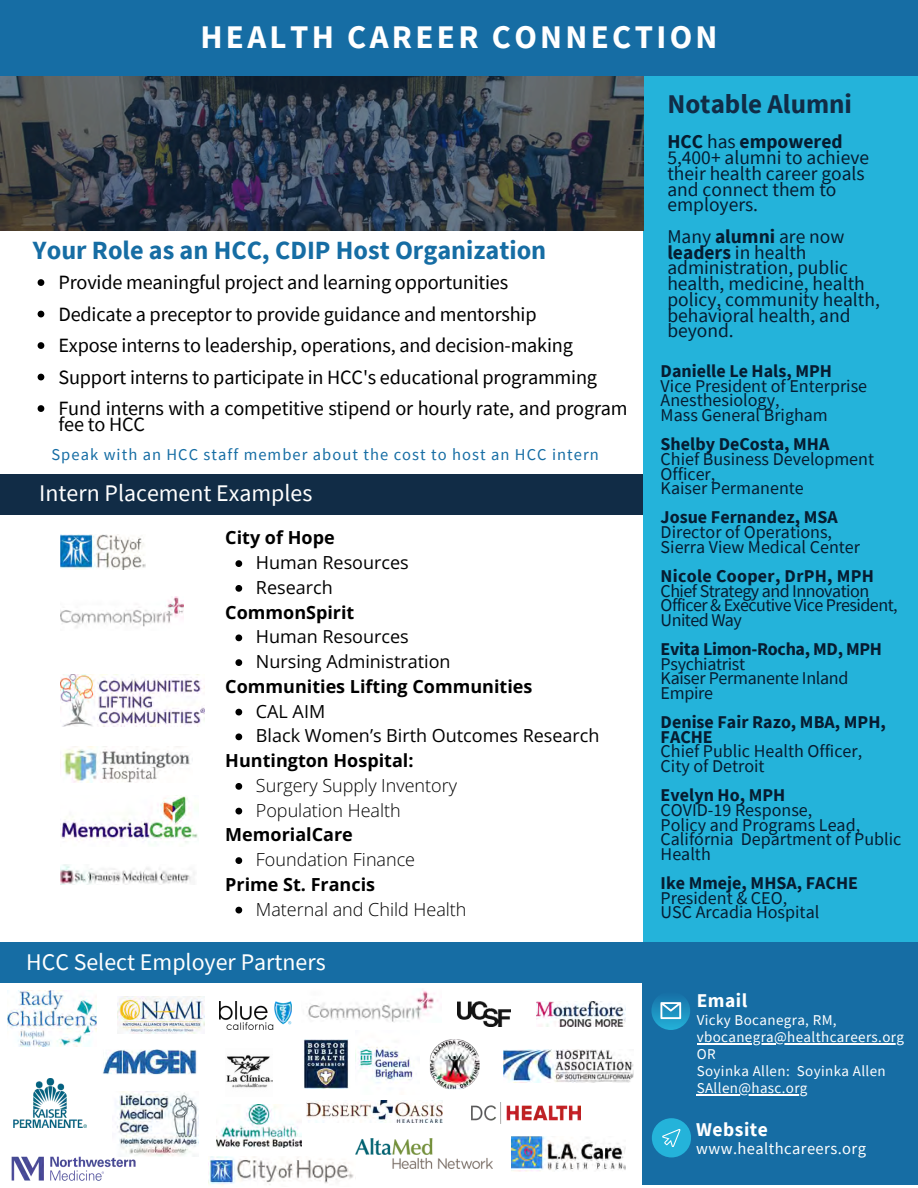
<style>
.page{position:relative;width:918px;height:1188px;background:#fff}
.page>*{position:absolute;margin:0;border:0;box-sizing:border-box;transform-origin:0 0}
.t1{font:700 33px "Source Sans Pro";letter-spacing:.1em;color:#fff}
.t2{font:700 27px "Source Sans Pro";color:#112c46}
.t3{font:700 26.25px "Source Sans Pro";color:#166da4}
.t4{font:23.85px "Source Sans Pro";color:#fff}
.t5{font:20.25px/15.8px "Source Sans Pro";letter-spacing:-.01em;color:#000}
.t6{font:19.5px/15.8px "Source Sans Pro";color:#061c31}
.t7{font:700 19.5px "Source Sans Pro";letter-spacing:.025em;color:#fff}
.t8{font:18px/14.7px "Source Sans Pro";color:#061c31}
.t9{font:700 18px "Open Sans";color:#000}
.t10{font:18px "Open Sans";color:#000}
.t11{font:18px/14.7px "Source Sans Pro";letter-spacing:-.03em;color:#061c31}
.t12{font:300 18px "Open Sans";color:#000}
.t13{font:16.5px "Source Sans Pro";letter-spacing:.065em;color:#166da4}
.t14{font:16.5px "Source Sans Pro";letter-spacing:.025em;color:#fff}
.t15{font:15px/16.8px "Source Sans Pro";letter-spacing:.025em;color:#fff}
.s1{font-weight:700}
</style>
<div class="page">
<div style="left:0;top:474px;width:659px;height:41px;background:#112c46"></div>
<div style="left:643px;top:17px;width:275px;height:973px;background:#24b3da"></div>
<div style="left:0;top:0;width:918px;height:76px;background:#166da4"></div>
<img style="left:308px;top:990px;width:130px;height:32px">
<img style="left:208px;top:1156px;width:146px;height:31px">
<img style="left:504px;top:1049px;width:129px;height:33px">
<img style="left:306px;top:1100px;width:136px;height:23px">
<img style="left:511px;top:1136px;width:115px;height:35px">
<img style="left:537px;top:1002px;width:89px;height:25px">
<img style="left:219px;top:1001px;width:72px;height:28px">
<img style="left:458px;top:1001px;width:53px;height:26px">
<img style="left:118px;top:996px;width:86px;height:37px">
<img style="left:472px;top:1103px;width:109px;height:20px">
<img style="left:11px;top:1157px;width:125px;height:23px">
<div style="left:0;top:942px;width:918px;height:41px;background:#166da4"></div>
<div style="left:642px;top:972px;width:276px;height:212px;background:#166da4"></div>
<svg style="left:651px;top:991px;width:39px;height:39px"></svg>
<svg style="left:660px;top:1002px;width:21px;height:17px"></svg>
<div style="left:652px;top:1118px;width:39px;height:39px;background:#24b3da;border-radius:50%"></div>
<svg style="left:663px;top:1129px;width:17px;height:18px"></svg>
<img style="left:13px;top:1078px;width:73px;height:50px">
<svg style="left:0;top:76px;width:643px;height:155px"></svg>
<img style="left:430px;top:1039px;width:50px;height:50px;border-radius:3px">
<img style="left:358px;top:1044px;width:55px;height:39px">
<img style="left:304px;top:1039px;width:45px;height:50px">
<img style="left:103px;top:1049px;width:94px;height:26px">
<img style="left:356px;top:1138px;width:137px;height:31px">
<img style="left:216px;top:1104px;width:86px;height:43px">
<img style="left:7px;top:990px;width:89px;height:56px">
<img style="left:117px;top:1091px;width:82px;height:65px">
<img style="left:226px;top:1055px;width:47px;height:33px">
<img style="left:60px;top:534px;width:86px;height:35px">
<img style="left:60px;top:596px;width:123px;height:32px">
<img style="left:60px;top:746px;width:130px;height:36px">
<img style="left:60px;top:865px;width:135px;height:20px">
<img style="left:60px;top:795px;width:138px;height:48px">
<img style="left:60px;top:674px;width:144px;height:53px">
<svg style="left:235px;top:560px;width:7px;height:7px"></svg>
<svg style="left:235px;top:585px;width:7px;height:7px"></svg>
<svg style="left:235px;top:634px;width:7px;height:7px"></svg>
<svg style="left:235px;top:659px;width:7px;height:7px"></svg>
<svg style="left:235px;top:709px;width:7px;height:6px"></svg>
<svg style="left:235px;top:733px;width:7px;height:7px"></svg>
<svg style="left:235px;top:783px;width:7px;height:7px"></svg>
<svg style="left:235px;top:808px;width:7px;height:6px"></svg>
<svg style="left:235px;top:857px;width:7px;height:7px"></svg>
<svg style="left:235px;top:907px;width:7px;height:6px"></svg>
<hr style="left:697px;top:1043px;width:207px;height:2px;background:#fff">
<hr style="left:697px;top:1094px;width:111px;height:1px;background:#fff">
<svg style="left:38px;top:279px;width:6px;height:7px"></svg>
<svg style="left:38px;top:311px;width:6px;height:6px"></svg>
<svg style="left:38px;top:342px;width:6px;height:7px"></svg>
<svg style="left:38px;top:374px;width:6px;height:6px"></svg>
<svg style="left:38px;top:405px;width:6px;height:7px"></svg>
<h3 class="t1" style="left:200px;top:15px;width:519px">HEALTH CAREER CONNECTION</h3>
<h5 class="t3" style="left:33px;top:233px;width:515px">Your Role as an HCC, CDIP Host Organization</h5>
<p class="t5" style="left:59px;top:274px;width:451px">Provide meaningful project and learning opportunities</p>
<p class="t5" style="left:59px;top:306px;width:480px">Dedicate a preceptor to provide guidance and mentorship</p>
<h5 class="t5" style="left:59px;top:337px;width:516px">Expose interns to leadership, operations, and decision-making</h5>
<p class="t5" style="left:59px;top:369px;width:540px">Support interns to participate in HCC's educational programming</p>
<p class="t5" style="left:59px;top:400px;width:571px">Fund interns with a competitive stipend or hourly rate, and program fee to HCC</p>
<h3 class="t13" style="left:51px;top:444px;width:549px">Speak with an HCC staff member about the cost to host an HCC intern</h3>
<h5 class="t4" style="left:39px;top:478px;width:275px">Intern Placement Examples</h5>
<h4 class="t9" style="left:225px;top:525px;width:111px">City of Hope</h4>
<h4 class="t10" style="left:256px;top:550px;width:154px">Human Resources</h4>
<h6 class="t10" style="left:256px;top:575px;width:78px">Research</h6>
<h6 class="t9" style="left:225px;top:600px;width:131px">CommonSpirit</h6>
<h6 class="t10" style="left:256px;top:624px;width:154px">Human Resources</h6>
<h6 class="t10" style="left:256px;top:649px;width:196px">Nursing Administration</h6>
<h6 class="t9" style="left:225px;top:674px;width:309px">Communities Lifting Communities</h6>
<h6 class="t10" style="left:256px;top:699px;width:71px">CAL AIM</h6>
<h6 class="t10" style="left:256px;top:723px;width:345px">Black Women’s Birth Outcomes Research</h6>
<h6 class="t9" style="left:225px;top:748px;width:190px">Huntington Hospital:</h6>
<p class="t12" style="left:256px;top:773px;width:203px">Surgery Supply Inventory</p>
<h2 class="t12" style="left:256px;top:798px;width:146px">Population Health</h2>
<p class="t9" style="left:225px;top:822px;width:129px">MemorialCare</p>
<p class="t12" style="left:256px;top:847px;width:161px">Foundation Finance</p>
<p class="t9" style="left:225px;top:872px;width:151px">Prime St. Francis</p>
<p class="t12" style="left:256px;top:897px;width:212px">Maternal and Child Health</p>
<p class="t4" style="left:26px;top:946px;width:301px">HCC Select Employer Partners</p>
<p class="t2" style="left:667px;top:86px;width:186px">Notable Alumni</p>
<p class="t6" style="left:667px;top:134px;width:203px"><span class="s1">HCC</span> has <span class="s1">empowered<br></span>5,400+ alumni to achieve their health career goals and connect them to employers.</p>
<h5 class="t6" style="left:667px;top:228px;width:214px">Many <span class="s1">alumni</span> are now <span class="s1">leaders</span> in health administration, public health, medicine, health policy, community health, behavioral health, and beyond.</h5>
<p class="t8" style="left:661px;top:363px;width:208px"><span class="s1">Danielle Le Hals, MPH<br></span>Vice President of Enterprise<br>Anesthesiology,<br>Mass General Brigham</p>
<p class="t8" style="left:661px;top:437px;width:215px"><span class="s1">Shelby DeCosta, MHA<br></span>Chief Business Development<br>Officer,<br>Kaiser Permanente</p>
<p class="t8" style="left:661px;top:510px;width:201px"><span class="s1">Josue Fernandez, MSA<br></span>Director of Operations,<br>Sierra View Medical Center</p>
<h5 class="t11" style="left:661px;top:568px;width:239px"><span class="s1">Nicole Cooper, DrPH, MPH<br></span>Chief Strategy and Innovation<br>Officer &amp; Executive Vice President,<br>United Way</h5>
<p class="t8" style="left:661px;top:641px;width:223px"><span class="s1">Evita Limon-Rocha, MD, MPH<br></span>Psychiatrist<br>Kaiser Permanente Inland<br>Empire</p>
<p class="t8" style="left:661px;top:714px;width:227px"><span class="s1">Denise Fair Razo, MBA, MPH,<br>FACHE<br></span>Chief Public Health Officer,<br>City of Detroit</p>
<h5 class="t8" style="left:661px;top:788px;width:242px"><span class="s1">Evelyn Ho, MPH<br></span>COVID-19 Response,<br>Policy and Programs Lead,<br>California Department of Public<br>Health</h5>
<p class="t8" style="left:661px;top:875px;width:199px"><span class="s1">Ike Mmeje, MHSA, FACHE<br></span>President &amp; CEO,<br>USC Arcadia Hospital</p>
<p class="t7" style="left:697px;top:988px;width:52px">Email</p>
<h6 class="t15" style="left:697px;top:1012px;width:141px">Vicky Bocanegra, RM,</h6>
<p class="t15" style="left:697px;top:1029px;width:209px">vbocanegra@healthcareers.org<br>OR</p>
<p class="t15" style="left:697px;top:1062px;width:191px">Soyinka Allen: Soyinka Allen</p>
<p class="t15" style="left:697px;top:1079px;width:112px">SAllen@hasc.org</p>
<h1 class="t7" style="left:696px;top:1116px;width:73px">Website</h1>
<h1 class="t14" style="left:696px;top:1137px;width:171px">www.healthcareers.org</h1>
</div>
